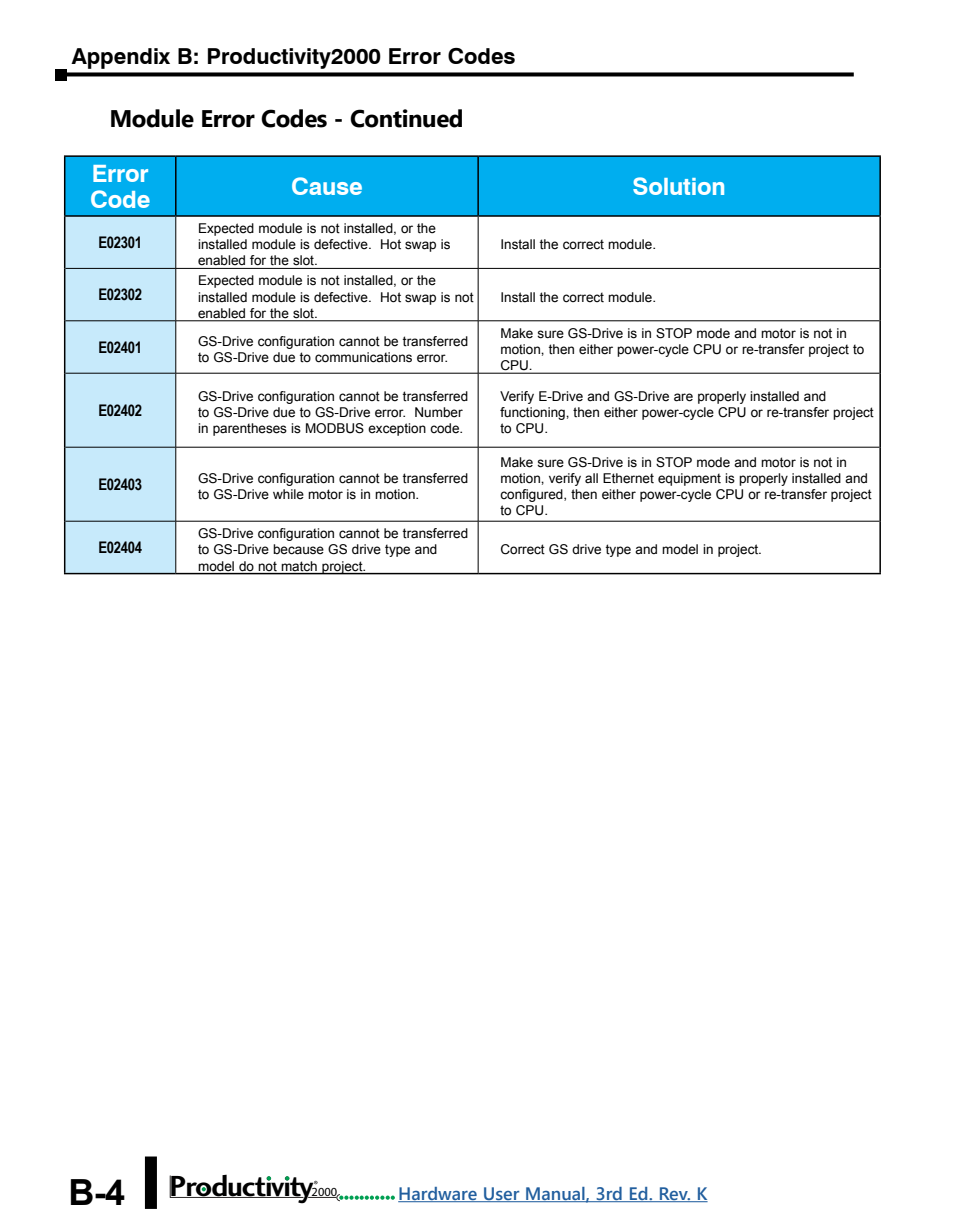
<style>
.page{position:relative;width:972px;height:1224px;background:#fff}
.page>*{position:absolute;margin:0;border:0;box-sizing:border-box;transform-origin:0 0}
.t1{font:700 30px "Charlotte Sans Std";letter-spacing:-.035em;color:#000}
.t2{font:700 24px "Segoe UI";letter-spacing:-.02em;color:#000}
.t3{font:700 24px/26px "Swiss 721 BT";letter-spacing:-.01em;color:#fff}
.t4{font:700 22px "Swiss 721 BT";color:#000}
.t5{font:600 18px "Segoe UI";color:#215e9e}
.t6{font:700 16px "Arial Narrow";letter-spacing:-.02em;color:#000}
.t7{font:13.6px/16.2px "Arial";color:#000}
.t8{font:12.4px "Myriad Pro";color:#000}
.s1{font-family:"Arial";font-size:36px}
</style>
<div class="page">
<svg style="left:67px;top:72px;width:787px;height:4px;background:#1e1e1e"></svg>
<div style="left:56px;top:69px;width:11px;height:11px;background:#000"></div>
<hr style="left:398px;top:1201px;width:310px;height:1px;background:#215e9e">
<div style="left:145px;top:1157px;width:12px;height:52px;background:#000"></div>
<hr style="left:170px;top:1197px;width:133px;height:1px;background:#282525">
<svg style="left:170px;top:1176px;width:1px;height:21px"></svg>
<svg style="left:308px;top:1194px;width:87px;height:7px"></svg>
<svg style="left:314px;top:1181px;width:4px;height:3px"></svg>
<svg style="left:267px;top:1176px;width:4px;height:4px"></svg>
<svg style="left:285px;top:1176px;width:4px;height:4px"></svg>
<svg style="left:202px;top:1187px;width:4px;height:4px"></svg>
<div style="left:65px;top:157px;width:814px;height:58px;background:#00aeef"></div>
<div style="left:65px;top:217px;width:110px;height:356px;background:#c7eafb"></div>
<svg style="left:176px;top:217px;width:703px;height:356px"></svg>
<hr style="left:478px;top:217px;width:1px;height:51px;background:#000">
<hr style="left:176px;top:268px;width:302px;height:1px;background:#000">
<hr style="left:478px;top:268px;width:401px;height:1px;background:#000">
<hr style="left:478px;top:269px;width:1px;height:52px;background:#000">
<hr style="left:176px;top:320px;width:302px;height:1px;background:#000">
<hr style="left:478px;top:320px;width:401px;height:1px;background:#000">
<hr style="left:478px;top:321px;width:1px;height:52px;background:#000">
<hr style="left:176px;top:373px;width:302px;height:1px;background:#000">
<hr style="left:478px;top:373px;width:401px;height:1px;background:#000">
<hr style="left:478px;top:373px;width:1px;height:74px;background:#000">
<hr style="left:176px;top:447px;width:302px;height:1px;background:#000">
<hr style="left:478px;top:447px;width:401px;height:1px;background:#000">
<hr style="left:478px;top:447px;width:1px;height:74px;background:#000">
<hr style="left:176px;top:521px;width:302px;height:1px;background:#000">
<hr style="left:478px;top:521px;width:401px;height:1px;background:#000">
<hr style="left:478px;top:521px;width:1px;height:52px;background:#000">
<hr style="left:477px;top:157px;width:2px;height:58px;background:#000">
<hr style="left:65px;top:268px;width:111px;height:1px;background:#000">
<hr style="left:65px;top:320px;width:111px;height:1px;background:#000">
<hr style="left:65px;top:373px;width:111px;height:1px;background:#000">
<hr style="left:65px;top:447px;width:111px;height:1px;background:#000">
<hr style="left:65px;top:521px;width:111px;height:1px;background:#000">
<hr style="left:175px;top:157px;width:2px;height:58px;background:#000">
<hr style="left:175px;top:217px;width:1px;height:51px;background:#000">
<hr style="left:175px;top:269px;width:1px;height:52px;background:#000">
<hr style="left:175px;top:321px;width:1px;height:52px;background:#000">
<hr style="left:175px;top:373px;width:1px;height:74px;background:#000">
<hr style="left:175px;top:447px;width:1px;height:74px;background:#000">
<hr style="left:175px;top:521px;width:1px;height:52px;background:#000">
<hr style="left:64px;top:217px;width:1px;height:51px;background:#000">
<hr style="left:879px;top:217px;width:2px;height:51px;background:#000">
<hr style="left:64px;top:268px;width:1px;height:53px;background:#000">
<hr style="left:879px;top:268px;width:2px;height:53px;background:#000">
<hr style="left:64px;top:321px;width:1px;height:52px;background:#000">
<hr style="left:879px;top:321px;width:2px;height:52px;background:#000">
<hr style="left:64px;top:373px;width:1px;height:74px;background:#000">
<hr style="left:879px;top:373px;width:2px;height:74px;background:#000">
<hr style="left:64px;top:447px;width:1px;height:74px;background:#000">
<hr style="left:879px;top:447px;width:2px;height:74px;background:#000">
<hr style="left:64px;top:521px;width:1px;height:52px;background:#000">
<hr style="left:879px;top:521px;width:2px;height:52px;background:#000">
<hr style="left:64px;top:573px;width:112px;height:1px;background:#000">
<hr style="left:176px;top:573px;width:302px;height:1px;background:#000">
<hr style="left:478px;top:573px;width:403px;height:1px;background:#000">
<hr style="left:64px;top:155px;width:112px;height:2px;background:#000">
<hr style="left:64px;top:157px;width:1px;height:58px;background:#000">
<hr style="left:176px;top:155px;width:302px;height:2px;background:#000">
<hr style="left:478px;top:155px;width:403px;height:2px;background:#000">
<hr style="left:879px;top:157px;width:2px;height:58px;background:#000">
<hr style="left:64px;top:215px;width:112px;height:2px;background:#000">
<hr style="left:176px;top:215px;width:302px;height:2px;background:#000">
<hr style="left:478px;top:215px;width:403px;height:2px;background:#000">
<h3 class="t4" style="left:72px;top:43px;width:445px">Appendix B: Productivity2000 Error Codes</h3>
<h2 class="t2" style="left:109px;top:96px;width:356px">Module Error Codes - Continued</h2>
<h2 class="t3" style="left:90px;top:160px;width:62px">Error<br>Code</h2>
<p class="t6" style="left:98px;top:230px;width:45px">E02301</p>
<p class="t6" style="left:98px;top:283px;width:45px">E02302</p>
<h2 class="t3" style="left:291px;top:173px;width:73px">Cause</h2>
<h2 class="t3" style="left:633px;top:173px;width:95px">Solution</h2>
<p class="t7" style="left:198px;top:220px;width:254px">Expected module is not installed, or the installed module is defective. Hot swap is enabled for the slot.</p>
<p class="t7" style="left:198px;top:273px;width:277px">Expected module is not installed, or the installed module is defective. Hot swap is not enabled for the slot.</p>
<p class="t7" style="left:500px;top:236px;width:157px">Install the correct module.</p>
<p class="t7" style="left:500px;top:289px;width:157px">Install the correct module.</p>
<p class="t6" style="left:98px;top:335px;width:45px">E02401</p>
<p class="t7" style="left:198px;top:333px;width:272px">GS-Drive configuration cannot be transferred to GS-Drive due to communications error.</p>
<p class="t7" style="left:500px;top:325px;width:365px">Make sure GS-Drive is in STOP mode and motor is not in motion, then either power-cycle CPU or re-transfer project to<br>CPU.</p>
<p class="t6" style="left:98px;top:398px;width:45px">E02402</p>
<p class="t7" style="left:198px;top:388px;width:272px">GS-Drive configuration cannot be transferred to GS-Drive due to GS-Drive error. Number in parentheses is MODBUS exception code.</p>
<p class="t7" style="left:500px;top:388px;width:375px">Verify E-Drive and GS-Drive are properly installed and functioning, then either power-cycle CPU or re-transfer project to CPU.</p>
<p class="t6" style="left:98px;top:472px;width:45px">E02403</p>
<p class="t7" style="left:198px;top:470px;width:272px">GS-Drive configuration cannot be transferred to GS-Drive while motor is in motion.</p>
<p class="t6" style="left:98px;top:535px;width:45px">E02404</p>
<p class="t7" style="left:198px;top:525px;width:272px">GS-Drive configuration cannot be transferred to GS-Drive because GS drive type and model do not match project.</p>
<p class="t7" style="left:500px;top:454px;width:373px">Make sure GS-Drive is in STOP mode and motor is not in motion, verify all Ethernet equipment is properly installed and configured, then either power-cycle CPU or re-transfer project to CPU.</p>
<p class="t7" style="left:500px;top:542px;width:263px">Correct GS drive type and model in project.</p>
<h1 class="t1" style="left:69px;top:1169px;width:246px"><span class="s1">B-4</span> Productivity</h1>
<p class="t8" style="left:312px;top:1185px;width:27px">2000</p>
<h3 class="t5" style="left:398px;top:1177px;width:311px">Hardware User Manual, 3rd Ed. Rev. K</h3>
</div>
